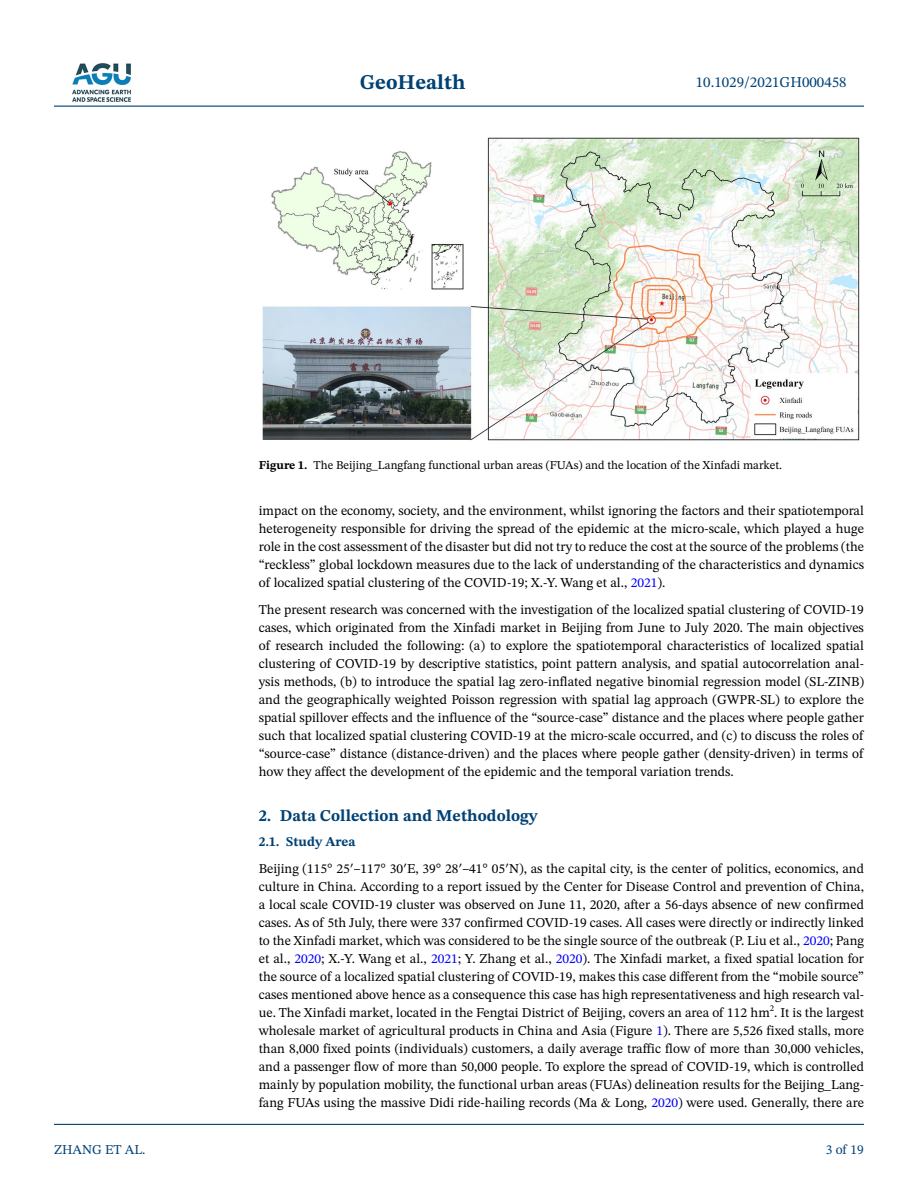
<style>
.page{position:relative;width:918px;height:1188px;background:#fff}
.page>*{position:absolute;margin:0;border:0;box-sizing:border-box;transform-origin:0 0}
.t1{font:700 21px "STIX Two Text";color:#004174}
.t2{font:700 16.5px "STIX Two Text";color:#004174}
.t3{font:15px "STIX Two Text";color:#004174}
.t4{font:13.5px/18px "STIX Two Text";color:#000;text-align:justify}
.t5{font:13.5px "STIX Two Text";color:#004174}
.t6{font:700 13.5px "STIX Two Text";color:#004174}
.t7{font:12px "STIX Two Text";color:#000}
.s1{font-weight:700}
.s2{color:#00f}
</style>
<div class="page">
<hr style="left:54px;top:106px;width:810px;height:1px;background:#004174">
<hr style="left:54px;top:1124px;width:810px;height:1px;background:#004174">
<img style="left:72px;top:63px;width:59px;height:39px">
<img style="left:263px;top:137px;width:597px;height:303px">
<h1 class="t1" style="left:360px;top:67px;width:107px">GeoHealth</h1>
<p class="t3" style="left:696px;top:72px;width:152px">10.1029/2021GH000458</p>
<p class="t5" style="left:54px;top:1140px;width:93px">ZHANG ET AL.</p>
<p class="t7" style="left:259px;top:456px;width:525px"><span class="s1">Figure 1.</span> The Beijing_Langfang functional urban areas (FUAs) and the location of the Xinfadi market.</p>
<p class="t4" style="left:259px;top:501px;width:607px">impact on the economy, society, and the environment, whilst ignoring the factors and their spatiotemporal heterogeneity responsible for driving the spread of the epidemic at the micro-scale, which played a huge role in the cost assessment of the disaster but did not try to reduce the cost at the source of the problems (the “reckless” global lockdown measures due to the lack of understanding of the characteristics and dynamics of localized spatial clustering of the COVID-19; X.-Y. Wang et al., <span class="s2">2021</span>).</p>
<p class="t4" style="left:259px;top:600px;width:607px">The present research was concerned with the investigation of the localized spatial clustering of COVID-19 cases, which originated from the Xinfadi market in Beijing from June to July 2020. The main objectives of research included the following: (a) to explore the spatiotemporal characteristics of localized spatial clustering of COVID-19 by descriptive statistics, point pattern analysis, and spatial autocorrelation anal&shy;ysis methods, (b) to introduce the spatial lag zero-inflated negative binomial regression model (SL-ZINB) and the geographically weighted Poisson regression with spatial lag approach (GWPR-SL) to explore the spatial spillover effects and the influence of the “source-case” distance and the places where people gather such that localized spatial clustering COVID-19 at the micro-scale occurred, and (c) to discuss the roles of “source-case” distance (distance-driven) and the places where people gather (density-driven) in terms of how they affect the development of the epidemic and the temporal variation trends.</p>
<p class="t2" style="left:259px;top:804px;width:280px">2. Data Collection and Methodology</p>
<p class="t6" style="left:259px;top:832px;width:98px">2.1. Study Area</p>
<p class="t4" style="left:259px;top:860px;width:607px">Beijing (115° 25′–117° 30′E, 39° 28′–41° 05′N), as the capital city, is the center of politics, economics, and culture in China. According to a report issued by the Center for Disease Control and prevention of China, a local scale COVID-19 cluster was observed on June 11, 2020, after a 56-days absence of new confirmed cases. As of 5th July, there were 337 confirmed COVID-19 cases. All cases were directly or indirectly linked to the Xinfadi market, which was considered to be the single source of the outbreak (P. Liu et al., <span class="s2">2020</span>; Pang et al., <span class="s2">2020</span>; X.-Y. Wang et al., <span class="s2">2021</span>; Y. Zhang et al., <span class="s2">2020</span>). The Xinfadi market, a fixed spatial location for the source of a localized spatial clustering of COVID-19, makes this case different from the “mobile source” cases mentioned above hence as a consequence this case has high representativeness and high research val&shy;ue. The Xinfadi market, located in the Fengtai District of Beijing, covers an area of 112 hm<sup>2</sup>. It is the largest wholesale market of agricultural products in China and Asia (Figure <span class="s2">1</span>). There are 5,526 fixed stalls, more than 8,000 fixed points (individuals) customers, a daily average traffic flow of more than 30,000 vehicles, and a passenger flow of more than 50,000 people. To explore the spread of COVID-19, which is controlled mainly by population mobility, the functional urban areas (FUAs) delineation results for the Beijing_Lang&shy;fang FUAs using the massive Didi ride-hailing records (Ma &amp; Long, <span class="s2">2020</span>) were used. Generally, there are</p>
<p class="t5" style="left:826px;top:1140px;width:40px">3 of 19</p>
</div>
